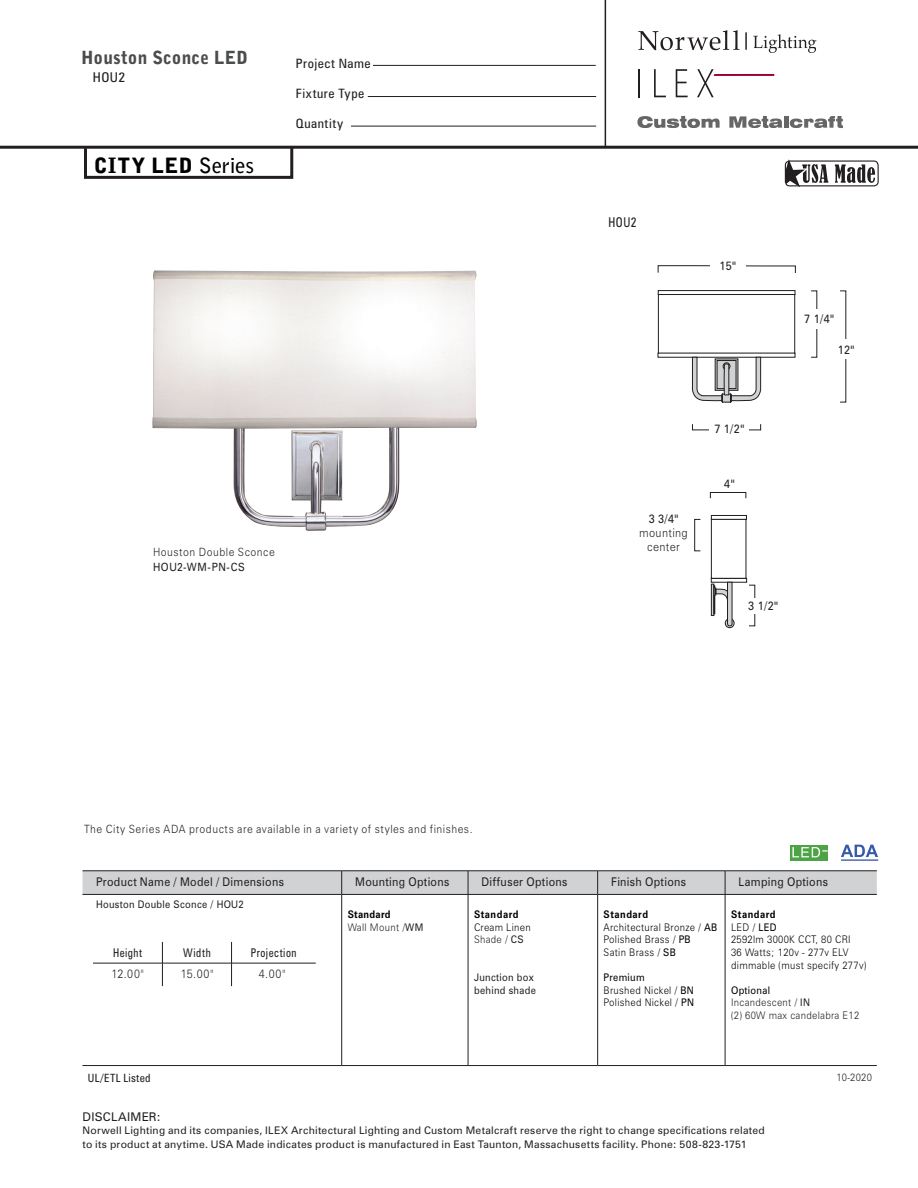
<style>
.page{position:relative;width:918px;height:1188px;background:#fff}
.page>*{position:absolute;margin:0;border:0;box-sizing:border-box;transform-origin:0 0}
.Top_Right_Page_Secti{font:900 21px "Bell Gothic Std";letter-spacing:.015em;color:#000}
.PRODUCT_Name_85__blk{font:900 18px "Bell Gothic Std";letter-spacing:.01em;color:#4b4c4d;scale:.96 1}
.SKU_and_Model_Number{font:condensed 13.5px "Zurich BT";letter-spacing:.04em;color:#231f20;scale:1.05 1}
.SKU_and_Model_Number-2{font:condensed 13.5px "Zurich BT";letter-spacing:.04em;color:#231f20;scale:.9 1}
.t1{font:condensed 12.9px "Zurich BT";letter-spacing:.04em;color:#231f20;scale:1.05 1}
.Specification_table{font:12px "Zurich BT";letter-spacing:.03em;color:#231f20;scale:.9 1}
.Insert_table_text{font:300 12px/14.4px "Zurich BT";letter-spacing:.03em;color:#231f20;text-align:center;scale:.9 1}
.Insert_table_text-2{font:condensed 12px "Zurich BT";letter-spacing:.05em;color:#231f20;scale:.9 1}
.Specification_table-2{font:12px "Zurich BT";letter-spacing:.03em;color:#231f20}
.t2{font:300 11.4px "Zurich BT";letter-spacing:.05em;color:#231f20;scale:.9 1}
.t3{font:11.4px "Zurich BT";letter-spacing:.055em;color:#231f20;scale:.9 1}
.t4{font:condensed 11.4px "Zurich BT";letter-spacing:.025em;color:#231f20}
.t5{font:10.5px/13.5px "Zurich BT";letter-spacing:.025em;color:#231f20}
.t6{font:300 10.5px/12.6px "Zurich BT";letter-spacing:.03em;color:#000;scale:.9 1}
.t7{font:300 10.5px/12.6px "Zurich BT";letter-spacing:.03em;color:#231f20;scale:.9 1}
.t8{font:10.5px/12.6px "Zurich BT";letter-spacing:.025em;color:#231f20;scale:.9 1}
.t9{font:700 10.5px/12.6px "Zurich BT";letter-spacing:.055em;color:#000;scale:.9 1}
.t10{font:10.5px "Zurich BT";letter-spacing:.03em;color:#000;scale:.9 1}
.s1{font-weight:700}
.s2{font-weight:700;color:#000}
.s3{font-weight:400}
.s4{font-weight:300}
.s5{color:#231f20}
.s6{font-weight:400;color:#231f20}
</style>
<div class="page">
<hr style="left:0;top:146px;width:918px;height:3px;background:#231f20">
<hr style="left:373px;top:65px;width:223px;height:1px;background:#231f20">
<hr style="left:368px;top:96px;width:228px;height:1px;background:#231f20">
<hr style="left:351px;top:126px;width:245px;height:1px;background:#231f20">
<hr style="left:605px;top:0;width:1px;height:148px;background:#231f20">
<svg style="left:638px;top:30px;width:102px;height:20px"></svg>
<svg style="left:753px;top:34px;width:64px;height:19px"></svg>
<svg style="left:746px;top:32px;width:1px;height:18px"></svg>
<svg style="left:638px;top:69px;width:1px;height:28px"></svg>
<svg style="left:654px;top:69px;width:12px;height:28px"></svg>
<svg style="left:676px;top:69px;width:12px;height:28px"></svg>
<svg style="left:697px;top:69px;width:77px;height:28px"></svg>
<hr style="left:784px;top:116px;width:4px;height:12px;background:#666">
<svg style="left:790px;top:116px;width:53px;height:12px"></svg>
<svg style="left:729px;top:116px;width:53px;height:12px"></svg>
<svg style="left:637px;top:116px;width:83px;height:12px"></svg>
<div style="left:725px;top:619px;width:9px;height:9px;border:1px solid #231f20;border-radius:50%"></div>
<div style="left:711px;top:515px;width:36px;height:5px;border:1px solid #231f20"></div>
<div style="left:711px;top:578px;width:36px;height:4px;border:1px solid #231f20"></div>
<div style="left:711px;top:519px;width:35px;height:59px;border:1px solid #231f20"></div>
<div style="left:711px;top:584px;width:3px;height:32px;border:1px solid #231f20"></div>
<svg style="left:714px;top:582px;width:18px;height:44px"></svg>
<div style="left:658px;top:290px;width:137px;height:5px;border:1px solid #231f20"></div>
<div style="left:658px;top:294px;width:137px;height:60px;border:1px solid #231f20"></div>
<svg style="left:692px;top:357px;width:69px;height:46px"></svg>
<svg style="left:658px;top:265px;width:138px;height:8px"></svg>
<svg style="left:840px;top:291px;width:6px;height:111px"></svg>
<div style="left:710px;top:492px;width:36px;height:6px;border:1px solid #231f20"></div>
<div style="left:694px;top:519px;width:7px;height:32px;border:1px solid #231f20"></div>
<div style="left:827px;top:339px;width:38px;height:20px;background:#fff"></div>
<div style="left:710px;top:258px;width:36px;height:15px;background:#fff"></div>
<img style="left:152px;top:271px;width:325px;height:260px">
<svg style="left:841px;top:845px;width:37px;height:12px"></svg>
<hr style="left:841px;top:859px;width:37px;height:2px;background:#375ba9">
<svg style="left:791px;top:845px;width:37px;height:16px"></svg>
<svg style="left:792px;top:847px;width:36px;height:10px"></svg>
<div style="left:785px;top:160px;width:94px;height:26px;border:1px solid #231f20;border-radius:4px"></div>
<svg style="left:835px;top:164px;width:40px;height:19px"></svg>
<svg style="left:785px;top:159px;width:43px;height:28px"></svg>
<hr style="left:82px;top:894px;width:260px;height:1px;background:#231f20">
<hr style="left:82px;top:1065px;width:260px;height:1px;background:#231f20">
<hr style="left:341px;top:895px;width:1px;height:170px;background:#231f20">
<hr style="left:342px;top:1065px;width:126px;height:1px;background:#231f20">
<hr style="left:468px;top:895px;width:1px;height:170px;background:#231f20">
<hr style="left:468px;top:894px;width:130px;height:1px;background:#231f20">
<hr style="left:598px;top:894px;width:127px;height:1px;background:#231f20">
<hr style="left:468px;top:1065px;width:130px;height:1px;background:#231f20">
<hr style="left:342px;top:894px;width:126px;height:1px;background:#231f20">
<hr style="left:725px;top:894px;width:152px;height:1px;background:#231f20">
<hr style="left:725px;top:1065px;width:152px;height:1px;background:#231f20">
<svg style="left:82px;top:871px;width:795px;height:23px;background:#cdced0"></svg>
<hr style="left:597px;top:895px;width:1px;height:170px;background:#231f20">
<hr style="left:725px;top:895px;width:1px;height:170px;background:#231f20">
<hr style="left:598px;top:1065px;width:127px;height:1px;background:#231f20">
<hr style="left:93px;top:963px;width:69px;height:1px;background:#231f20">
<hr style="left:162px;top:963px;width:70px;height:1px;background:#231f20">
<svg style="left:162px;top:942px;width:1px;height:44px"></svg>
<svg style="left:231px;top:942px;width:1px;height:44px"></svg>
<hr style="left:232px;top:963px;width:84px;height:1px;background:#231f20">
<svg style="left:82px;top:145px;width:213px;height:34px"></svg>
<p class="PRODUCT_Name_85__blk" style="left:81px;top:47px;width:176px">Houston Sconce LED</p>
<p class="SKU_and_Model_Number" style="left:93px;top:69px;width:32px">HOU2</p>
<p class="Top_Right_Page_Secti" style="left:94px;top:153px;width:162px">CITY LED <span class="s1">Series</span></p>
<p class="t1" style="left:296px;top:55px;width:73px">Project Name</p>
<p class="t1" style="left:296px;top:85px;width:67px">Fixture Type</p>
<p class="t1" style="left:296px;top:115px;width:47px">Quantity</p>
<p class="t2" style="left:153px;top:545px;width:137px">Houston Double Sconce</p>
<p class="t3" style="left:153px;top:560px;width:104px">HOU2-WM-PN-CS</p>
<p class="t2" style="left:84px;top:822px;width:433px">The City Series ADA products are available in a variety of styles and finishes.</p>
<p class="SKU_and_Model_Number-2" style="left:608px;top:214px;width:33px">HOU2</p>
<p class="Specification_table" style="left:719px;top:259px;width:20px">15"</p>
<p class="Specification_table" style="left:804px;top:312px;width:35px">7 1/4"</p>
<p class="Specification_table" style="left:838px;top:343px;width:20px">12"</p>
<p class="Specification_table" style="left:649px;top:511px;width:35px">3 3/4"</p>
<p class="Insert_table_text" style="left:639px;top:525px;width:56px">mounting center</p>
<p class="Specification_table" style="left:714px;top:422px;width:35px">7 1/2"</p>
<p class="Specification_table" style="left:724px;top:476px;width:13px">4"</p>
<p class="Specification_table" style="left:748px;top:599px;width:35px">3 1/2"</p>
<p class="Specification_table" style="left:96px;top:874px;width:210px">Product Name / Model / Dimensions</p>
<p class="Specification_table" style="left:355px;top:874px;width:106px">Mounting Options</p>
<p class="Specification_table" style="left:482px;top:874px;width:97px">Diffuser Options</p>
<p class="Specification_table" style="left:611px;top:874px;width:85px">Finish Options</p>
<p class="Specification_table" style="left:739px;top:874px;width:101px">Lamping Options</p>
<p class="t8" style="left:96px;top:898px;width:166px">Houston Double Sconce / HOU2</p>
<p class="t7" style="left:348px;top:908px;width:86px"><span class="s2">Standard<br></span>Wall Mount /<span class="s3">WM</span></p>
<p class="t9" style="left:474px;top:908px;width:51px">Standard</p>
<p class="t6" style="left:604px;top:908px;width:128px"><span class="s1">Standard<br></span>Architectural Bronze / <span class="s3">AB</span></p>
<p class="t6" style="left:604px;top:933px;width:98px">Polished Brass / <span class="s3">PB</span></p>
<p class="t6" style="left:604px;top:946px;width:82px">Satin Brass / <span class="s3">SB</span></p>
<p class="t10" style="left:604px;top:971px;width:47px">Premium</p>
<p class="t6" style="left:604px;top:984px;width:102px">Brushed Nickel / <span class="s3">BN</span></p>
<p class="t6" style="left:604px;top:996px;width:102px">Polished Nickel / <span class="s3">PN</span></p>
<p class="t9" style="left:731px;top:908px;width:52px">Standard<br><span class="s4">LED /</span> <span class="s3">LED</span></p>
<p class="t6" style="left:731px;top:933px;width:134px">2592lm 3000K CCT, 80 CRI</p>
<p class="t6" style="left:731px;top:946px;width:152px">36 Watts; 120v - 277v ELV dimmable (must specify 277v)</p>
<p class="t10" style="left:731px;top:984px;width:45px">Optional</p>
<p class="t7" style="left:731px;top:996px;width:89px">Incandescent / <span class="s3">IN</span></p>
<p class="t7" style="left:731px;top:1009px;width:144px">(2) 60W max candelabra E12</p>
<p class="t6" style="left:474px;top:921px;width:64px">Cream Linen<br><span class="s5">Shade /</span> <span class="s6">CS</span></p>
<p class="t8" style="left:474px;top:971px;width:70px">Junction box behind shade</p>
<p class="Insert_table_text-2" style="left:113px;top:946px;width:34px">Height</p>
<p class="Insert_table_text-2" style="left:183px;top:946px;width:32px">Width</p>
<p class="Insert_table_text-2" style="left:251px;top:946px;width:52px">Projection</p>
<p class="Insert_table_text" style="left:112px;top:967px;width:37px">12.00"</p>
<p class="Insert_table_text" style="left:181px;top:967px;width:38px">15.00"</p>
<p class="Insert_table_text" style="left:259px;top:967px;width:31px">4.00"</p>
<p class="t4" style="left:88px;top:1071px;width:64px">UL/ETL Listed</p>
<p class="t7" style="left:836px;top:1071px;width:41px">10-2020</p>
<p class="Specification_table-2" style="left:82px;top:1109px;width:80px">DISCLAIMER:</p>
<p class="t5" style="left:82px;top:1124px;width:684px">Norwell Lighting and its companies, ILEX Architectural Lighting and Custom Metalcraft reserve the right to change specifications related to its product at anytime. USA Made indicates product is manufactured in East Taunton, Massachusetts facility. Phone: 508-823-1751</p>
</div>
